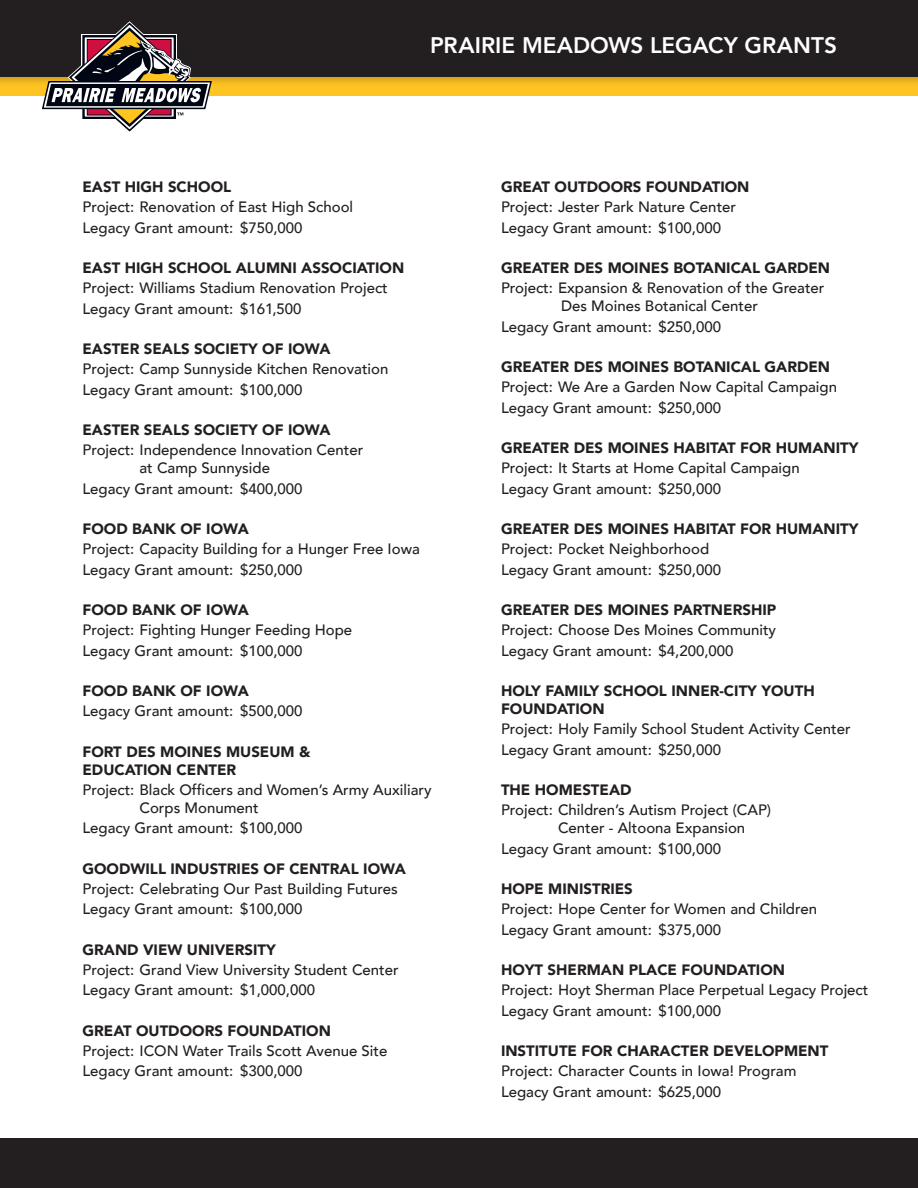
<style>
.page{position:relative;width:918px;height:1188px;background:#fff}
.page>*{position:absolute;margin:0;border:0;box-sizing:border-box;transform-origin:0 0}
.t1{font:800 22.5px "Avenir";color:#fff}
.PROJECT{font:500 15px/18px "Avenir";color:#231f20}
.LEGACY{font:500 15px "Avenir";color:#231f20}
.Legacy_Grant_Recipie{font:900 15px/18px "Avenir";color:#231f20}
</style>
<div class="page">
<div style="left:0;top:77px;width:918px;height:19px;background:#fec422"></div>
<div style="left:0;top:0;width:918px;height:87px;background:#231f20;opacity:.25"></div>
<div style="left:0;top:0;width:918px;height:77px;background:#231f20"></div>
<div style="left:0;top:1138px;width:918px;height:50px;background:#231f20"></div>
<svg style="left:42px;top:21px;width:170px;height:111px"></svg>
<h1 class="t1" style="left:430px;top:27px;width:408px">PRAIRIE MEADOWS LEGACY GRANTS</h1>
<p class="Legacy_Grant_Recipie" style="left:82px;top:177px;width:150px">EAST HIGH SCHOOL</p>
<p class="PROJECT" style="left:82px;top:197px;width:272px">Project: Renovation of East High School</p>
<p class="LEGACY" style="left:82px;top:214px;width:222px">Legacy Grant amount: $750,000</p>
<p class="Legacy_Grant_Recipie" style="left:82px;top:258px;width:323px">EAST HIGH SCHOOL ALUMNI ASSOCIATION</p>
<p class="PROJECT" style="left:82px;top:278px;width:307px">Project: Williams Stadium Renovation Project</p>
<p class="LEGACY" style="left:82px;top:295px;width:221px">Legacy Grant amount: $161,500</p>
<p class="Legacy_Grant_Recipie" style="left:82px;top:339px;width:250px">EASTER SEALS SOCIETY OF IOWA</p>
<p class="PROJECT" style="left:82px;top:359px;width:307px">Project: Camp Sunnyside Kitchen Renovation</p>
<p class="LEGACY" style="left:82px;top:376px;width:222px">Legacy Grant amount: $100,000</p>
<p class="Legacy_Grant_Recipie" style="left:82px;top:420px;width:250px">EASTER SEALS SOCIETY OF IOWA</p>
<p class="PROJECT" style="left:140px;top:440px;width:225px;text-indent:-57px">Project: Independence Innovation Center at Camp Sunnyside</p>
<p class="LEGACY" style="left:82px;top:475px;width:222px">Legacy Grant amount: $400,000</p>
<p class="Legacy_Grant_Recipie" style="left:82px;top:519px;width:168px">FOOD BANK OF IOWA</p>
<p class="PROJECT" style="left:82px;top:539px;width:339px">Project: Capacity Building for a Hunger Free Iowa</p>
<p class="LEGACY" style="left:82px;top:556px;width:222px">Legacy Grant amount: $250,000</p>
<p class="Legacy_Grant_Recipie" style="left:82px;top:600px;width:168px">FOOD BANK OF IOWA</p>
<p class="PROJECT" style="left:82px;top:620px;width:271px">Project: Fighting Hunger Feeding Hope</p>
<p class="LEGACY" style="left:82px;top:637px;width:222px">Legacy Grant amount: $100,000</p>
<p class="Legacy_Grant_Recipie" style="left:82px;top:681px;width:168px">FOOD BANK OF IOWA</p>
<p class="LEGACY" style="left:82px;top:698px;width:222px">Legacy Grant amount: $500,000</p>
<p class="Legacy_Grant_Recipie" style="left:82px;top:742px;width:230px">FORT DES MOINES MUSEUM &amp;<br>EDUCATION CENTER</p>
<p class="PROJECT" style="left:140px;top:780px;width:294px;text-indent:-57px">Project: Black Officers and Women’s Army Auxiliary<br>Corps Monument</p>
<p class="LEGACY" style="left:82px;top:815px;width:222px">Legacy Grant amount: $100,000</p>
<p class="Legacy_Grant_Recipie" style="left:82px;top:859px;width:325px">GOODWILL INDUSTRIES OF CENTRAL IOWA</p>
<p class="PROJECT" style="left:82px;top:879px;width:317px">Project: Celebrating Our Past Building Futures</p>
<p class="LEGACY" style="left:82px;top:896px;width:222px">Legacy Grant amount: $100,000</p>
<p class="Legacy_Grant_Recipie" style="left:82px;top:940px;width:195px">GRAND VIEW UNIVERSITY</p>
<p class="PROJECT" style="left:82px;top:960px;width:318px">Project: Grand View University Student Center</p>
<p class="LEGACY" style="left:82px;top:977px;width:234px">Legacy Grant amount: $1,000,000</p>
<p class="Legacy_Grant_Recipie" style="left:82px;top:1021px;width:250px">GREAT OUTDOORS FOUNDATION</p>
<p class="PROJECT" style="left:82px;top:1041px;width:306px">Project: ICON Water Trails Scott Avenue Site</p>
<p class="LEGACY" style="left:82px;top:1058px;width:222px">Legacy Grant amount: $300,000</p>
<p class="Legacy_Grant_Recipie" style="left:501px;top:177px;width:250px">GREAT OUTDOORS FOUNDATION</p>
<p class="PROJECT" style="left:501px;top:197px;width:237px">Project: Jester Park Nature Center</p>
<p class="LEGACY" style="left:501px;top:214px;width:222px">Legacy Grant amount: $100,000</p>
<p class="Legacy_Grant_Recipie" style="left:501px;top:258px;width:331px">GREATER DES MOINES BOTANICAL GARDEN</p>
<p class="PROJECT" style="left:501px;top:278px;width:325px;text-align:center">Project: Expansion &amp; Renovation of the Greater<br>Des Moines Botanical Center</p>
<p class="LEGACY" style="left:501px;top:313px;width:222px">Legacy Grant amount: $250,000</p>
<p class="Legacy_Grant_Recipie" style="left:501px;top:357px;width:331px">GREATER DES MOINES BOTANICAL GARDEN</p>
<p class="PROJECT" style="left:501px;top:377px;width:338px">Project: We Are a Garden Now Capital Campaign</p>
<p class="LEGACY" style="left:501px;top:394px;width:222px">Legacy Grant amount: $250,000</p>
<p class="Legacy_Grant_Recipie" style="left:501px;top:438px;width:359px">GREATER DES MOINES HABITAT FOR HUMANITY</p>
<p class="PROJECT" style="left:501px;top:458px;width:300px">Project: It Starts at Home Capital Campaign</p>
<p class="LEGACY" style="left:501px;top:475px;width:222px">Legacy Grant amount: $250,000</p>
<p class="Legacy_Grant_Recipie" style="left:501px;top:519px;width:359px">GREATER DES MOINES HABITAT FOR HUMANITY</p>
<p class="PROJECT" style="left:501px;top:539px;width:210px">Project: Pocket Neighborhood</p>
<p class="LEGACY" style="left:501px;top:556px;width:222px">Legacy Grant amount: $250,000</p>
<p class="Legacy_Grant_Recipie" style="left:501px;top:600px;width:277px">GREATER DES MOINES PARTNERSHIP</p>
<p class="PROJECT" style="left:501px;top:620px;width:277px">Project: Choose Des Moines Community</p>
<p class="LEGACY" style="left:501px;top:637px;width:234px">Legacy Grant amount: $4,200,000</p>
<p class="Legacy_Grant_Recipie" style="left:501px;top:681px;width:315px">HOLY FAMILY SCHOOL INNER-CITY YOUTH<br>FOUNDATION</p>
<p class="PROJECT" style="left:501px;top:719px;width:351px">Project: Holy Family School Student Activity Center</p>
<p class="LEGACY" style="left:501px;top:736px;width:222px">Legacy Grant amount: $250,000</p>
<p class="Legacy_Grant_Recipie" style="left:501px;top:780px;width:132px">THE HOMESTEAD</p>
<p class="PROJECT" style="left:558px;top:800px;width:215px;text-indent:-57px">Project: Children’s Autism Project (CAP)<br>Center - Altoona Expansion</p>
<p class="LEGACY" style="left:501px;top:835px;width:222px">Legacy Grant amount: $100,000</p>
<p class="Legacy_Grant_Recipie" style="left:501px;top:879px;width:133px">HOPE MINISTRIES</p>
<p class="PROJECT" style="left:501px;top:899px;width:318px">Project: Hope Center for Women and Children</p>
<p class="LEGACY" style="left:501px;top:916px;width:222px">Legacy Grant amount: $375,000</p>
<p class="Legacy_Grant_Recipie" style="left:501px;top:960px;width:286px">HOYT SHERMAN PLACE FOUNDATION</p>
<p class="PROJECT" style="left:501px;top:980px;width:369px">Project: Hoyt Sherman Place Perpetual Legacy Project</p>
<p class="LEGACY" style="left:501px;top:997px;width:222px">Legacy Grant amount: $100,000</p>
<p class="Legacy_Grant_Recipie" style="left:501px;top:1041px;width:329px">INSTITUTE FOR CHARACTER DEVELOPMENT</p>
<p class="PROJECT" style="left:501px;top:1061px;width:297px">Project: Character Counts in Iowa! Program</p>
<p class="LEGACY" style="left:501px;top:1078px;width:222px">Legacy Grant amount: $625,000</p>
</div>
